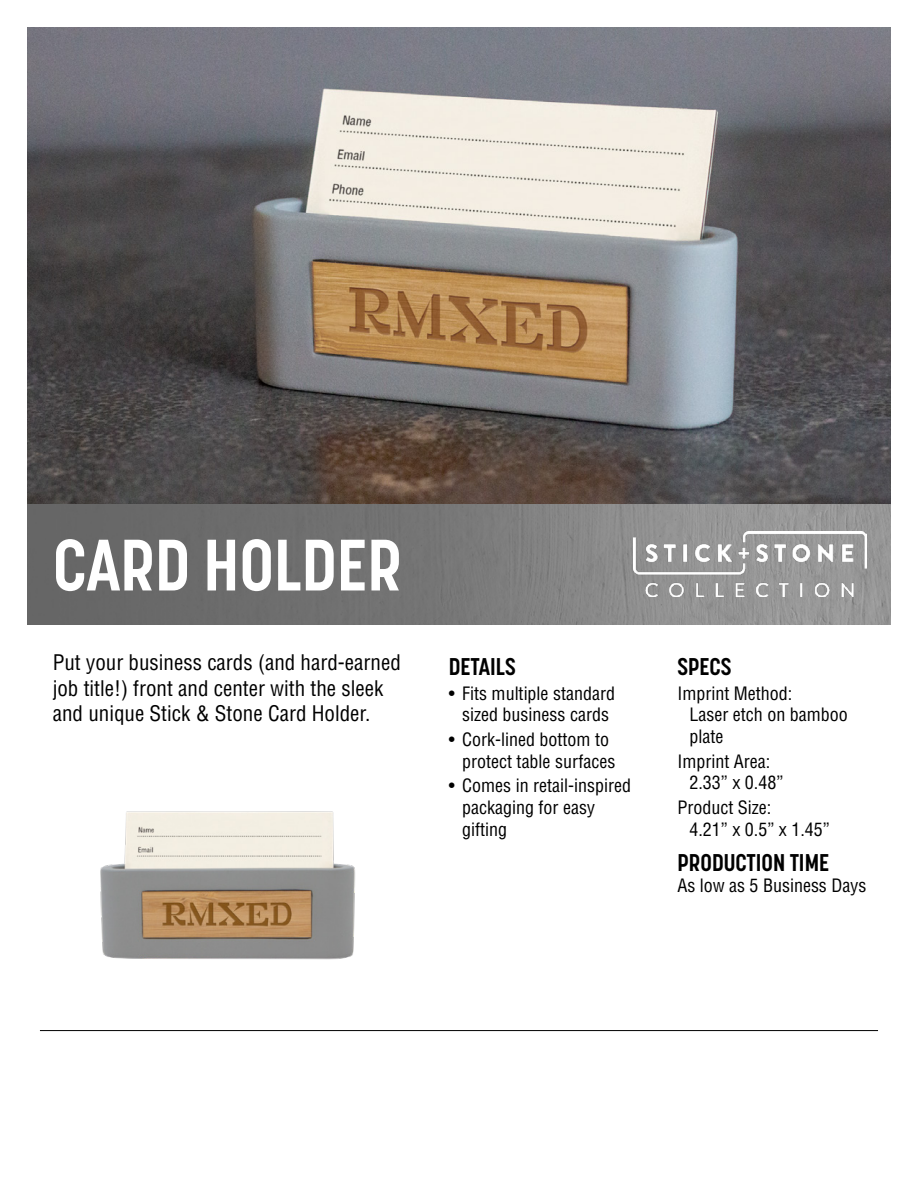
<style>
.page{position:relative;width:918px;height:1188px;background:#fff}
.page>*{position:absolute;margin:0;border:0;box-sizing:border-box;transform-origin:0 0}
.t1{font:700 72px "Korolev Condensed";color:#fff}
.t2{font:700 24px "Korolev Condensed";color:#000}
.t3{font:condensed 21px/25.2px "Helvetica LT Std";color:#000}
.t4{font:condensed 18px/21.6px "Helvetica LT Std";color:#000}
</style>
<div class="page">
<hr style="left:40px;top:1030px;width:838px;height:1px;background:#000">
<img style="left:27px;top:27px;width:864px;height:477px">
<div style="left:27px;top:504px;width:864px;height:120px;background:linear-gradient(to right,#5e5e5e,#9c9c9c)"></div>
<img style="left:633px;top:532px;width:233px;height:65px">
<img style="left:100px;top:811px;width:255px;height:149px">
<h1 class="t1" style="left:53px;top:523px;width:351px">CARD HOLDER</h1>
<p class="t3" style="left:53px;top:650px;width:350px">Put your business cards (and hard-earned job title!) front and center with the sleek and unique Stick &amp; Stone Card Holder.</p>
<h2 class="t2" style="left:449px;top:652px;width:69px">DETAILS</h2>
<p class="t4" style="left:449px;top:682px;width:168px;text-align:center">• Fits multiple standard sized business cards</p>
<p class="t4" style="left:462px;top:729px;width:155px;text-indent:-14px">• Cork-lined bottom to protect table surfaces</p>
<p class="t4" style="left:462px;top:775px;width:170px;text-indent:-14px">• Comes in retail-inspired packaging for easy gifting</p>
<h2 class="t2" style="left:677px;top:652px;width:55px">SPECS</h2>
<p class="t4" style="left:689px;top:682px;width:160px;text-indent:-12px">Imprint Method:<br>Laser etch on bamboo plate</p>
<p class="t4" style="left:689px;top:750px;width:95px;text-indent:-12px">Imprint Area:<br>2.33” x 0.48”</p>
<p class="t4" style="left:689px;top:797px;width:142px;text-indent:-12px">Product Size:<br>4.21” x 0.5” x 1.45”</p>
<h2 class="t2" style="left:677px;top:848px;width:153px">PRODUCTION TIME</h2>
<p class="t4" style="left:677px;top:875px;width:190px">As low as 5 Business Days</p>
</div>
